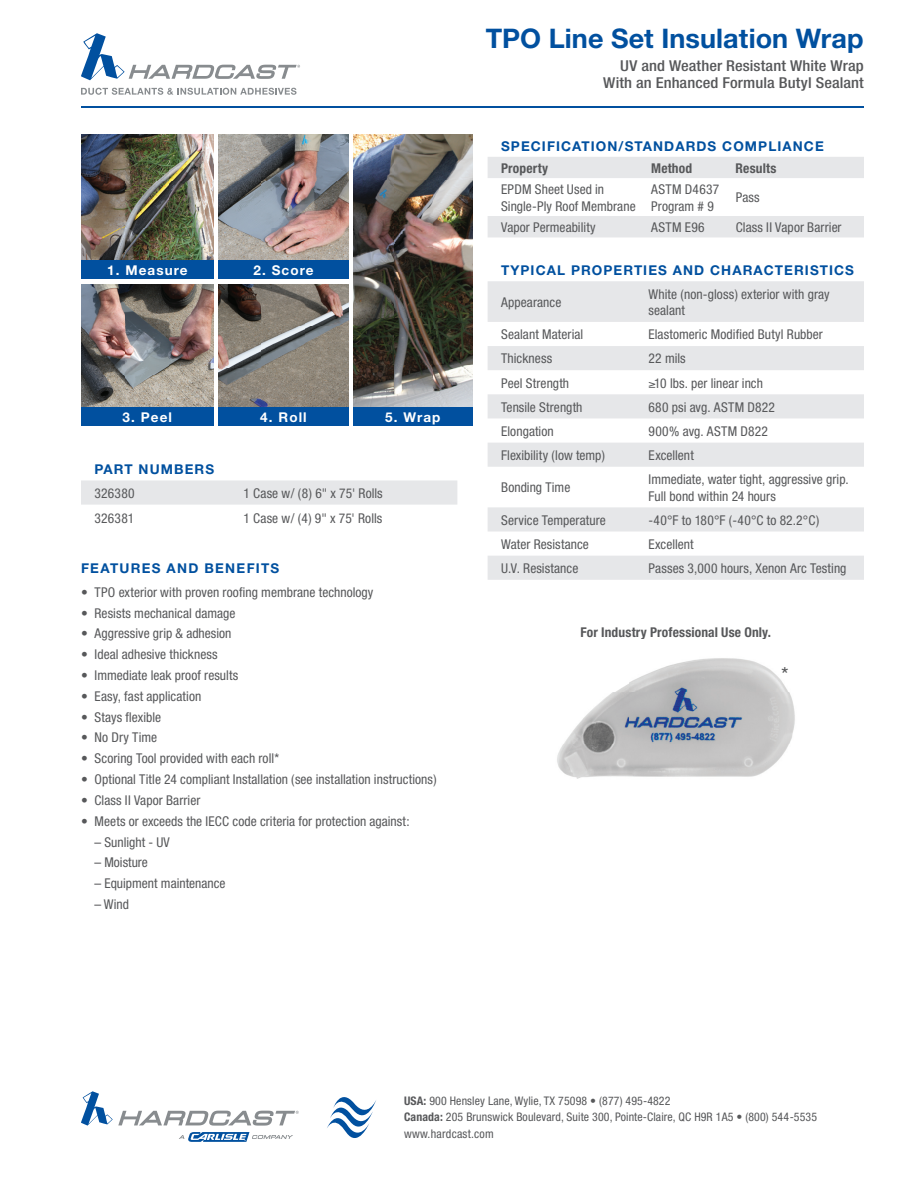
<style>
.page{position:relative;width:918px;height:1188px;background:#fff}
.page>*{position:absolute;margin:0;border:0;box-sizing:border-box;transform-origin:0 0}
.t1{font:700 27px "Helvetica Neue";color:#01509f}
.t2{font:condensed 19.5px "Helvetica Neue";color:#57585a}
.t3{font:500 condensed 15px/16.5px "Helvetica Neue";letter-spacing:.005em;color:#57585a;text-align:right;scale:1.1 1}
.t4{font:condensed 13.5px/16.5px "Helvetica Neue";letter-spacing:.005em;color:#57585a}
.t5{font:700 13.5px "Helvetica Neue";letter-spacing:.08em;color:#01509f}
.t6{font:700 condensed 13.5px "Helvetica Neue";letter-spacing:.01em;color:#57585a}
.t7{font:700 13.5px "Helvetica Neue";letter-spacing:.08em;color:#fff}
.t8{font:condensed 12px "Helvetica Neue";letter-spacing:.02em;color:#57585a}
.t9{font:condensed 11.85px/16.5px "Helvetica Neue";letter-spacing:.01em;color:#57585a}
.s1{font-weight:700}
</style>
<div class="page">
<hr style="left:81px;top:106px;width:783px;height:1px;background:#01509f">
<svg style="left:327px;top:1097px;width:49px;height:41px"></svg>
<svg style="left:81px;top:1091px;width:218px;height:35px"></svg>
<svg style="left:179px;top:1132px;width:114px;height:10px"></svg>
<svg style="left:81px;top:33px;width:219px;height:47px"></svg>
<svg style="left:81px;top:88px;width:216px;height:7px"></svg>
<img style="left:81px;top:134px;width:133px;height:126px">
<img style="left:353px;top:134px;width:119px;height:273px">
<img style="left:218px;top:134px;width:131px;height:126px">
<img style="left:81px;top:284px;width:133px;height:123px">
<img style="left:218px;top:284px;width:131px;height:123px">
<div style="left:81px;top:260px;width:133px;height:19px;background:#01509f"></div>
<div style="left:218px;top:260px;width:131px;height:19px;background:#01509f"></div>
<div style="left:81px;top:407px;width:133px;height:19px;background:#01509f"></div>
<div style="left:218px;top:407px;width:131px;height:19px;background:#01509f"></div>
<div style="left:353px;top:407px;width:119px;height:19px;background:#01509f"></div>
<svg style="left:488px;top:281px;width:376px;height:299px;fill:#e6e7e9"></svg>
<svg style="left:81px;top:480px;width:376px;height:25px;background:#e6e7e9"></svg>
<img style="left:557px;top:658px;width:238px;height:121px">
<svg style="left:488px;top:157px;width:376px;height:80px"></svg>
<h1 class="t1" style="left:486px;top:29px;width:379px">TPO Line Set Insulation Wrap</h1>
<p class="t3" style="left:603px;top:59px;width:238px">UV and Weather Resistant White Wrap<br>With an Enhanced Formula Butyl Sealant</p>
<p class="t7" style="left:107px;top:265px;width:82px">1. Measure</p>
<p class="t7" style="left:253px;top:265px;width:62px">2. Score</p>
<p class="t7" style="left:123px;top:412px;width:51px">3. Peel</p>
<p class="t7" style="left:260px;top:412px;width:48px">4. Roll</p>
<p class="t7" style="left:385px;top:412px;width:57px">5. Wrap</p>
<p class="t5" style="left:94px;top:465px;width:121px">PART NUMBERS</p>
<p class="t4" style="left:94px;top:486px;width:42px">326380</p>
<p class="t4" style="left:244px;top:486px;width:141px">1 Case w/ (8) 6" x 75' Rolls</p>
<p class="t4" style="left:94px;top:511px;width:41px">326381</p>
<p class="t4" style="left:244px;top:511px;width:140px">1 Case w/ (4) 9" x 75' Rolls</p>
<p class="t5" style="left:81px;top:564px;width:200px">FEATURES AND BENEFITS</p>
<p class="t4" style="left:81px;top:585px;width:294px">• TPO exterior with proven roofing membrane technology</p>
<p class="t4" style="left:81px;top:606px;width:156px">• Resists mechanical damage</p>
<p class="t4" style="left:81px;top:626px;width:152px">• Aggressive grip &amp; adhesion</p>
<p class="t4" style="left:81px;top:647px;width:138px">• Ideal adhesive thickness</p>
<p class="t4" style="left:81px;top:668px;width:159px">• Immediate leak proof results</p>
<p class="t4" style="left:81px;top:689px;width:122px">• Easy, fast application</p>
<p class="t4" style="left:81px;top:710px;width:82px">• Stays flexible</p>
<p class="t4" style="left:81px;top:731px;width:78px">• No Dry Time</p>
<p class="t4" style="left:81px;top:751px;width:200px">• Scoring Tool provided with each roll*</p>
<p class="t4" style="left:81px;top:772px;width:357px">• Optional Title 24 compliant Installation (see installation instructions)</p>
<p class="t4" style="left:81px;top:793px;width:121px">• Class II Vapor Barrier</p>
<p class="t4" style="left:81px;top:814px;width:330px">• Meets or exceeds the IECC code criteria for protection against:</p>
<p class="t4" style="left:94px;top:835px;width:77px">– Sunlight - UV</p>
<p class="t4" style="left:94px;top:855px;width:55px">– Moisture</p>
<p class="t4" style="left:94px;top:876px;width:132px">– Equipment maintenance</p>
<p class="t4" style="left:94px;top:897px;width:36px">– Wind</p>
<p class="t5" style="left:501px;top:141px;width:324px">SPECIFICATION/STANDARDS COMPLIANCE</p>
<p class="t6" style="left:501px;top:163px;width:49px">Property</p>
<p class="t6" style="left:651px;top:163px;width:42px">Method</p>
<p class="t6" style="left:736px;top:163px;width:42px">Results</p>
<p class="t4" style="left:501px;top:182px;width:136px">EPDM Sheet Used in<br>Single-Ply Roof Membrane</p>
<p class="t4" style="left:651px;top:182px;width:70px">ASTM D4637<br>Program # 9</p>
<p class="t4" style="left:736px;top:190px;width:26px">Pass</p>
<p class="t4" style="left:501px;top:220px;width:96px">Vapor Permeability</p>
<p class="t4" style="left:651px;top:220px;width:55px">ASTM E96</p>
<p class="t4" style="left:736px;top:220px;width:107px">Class II Vapor Barrier</p>
<p class="t5" style="left:501px;top:266px;width:354px">TYPICAL PROPERTIES AND CHARACTERISTICS</p>
<p class="t4" style="left:501px;top:295px;width:62px">Appearance</p>
<p class="t4" style="left:649px;top:287px;width:183px">White (non-gloss) exterior with gray sealant</p>
<p class="t4" style="left:501px;top:327px;width:84px">Sealant Material</p>
<p class="t4" style="left:648px;top:327px;width:176px">Elastomeric Modified Butyl Rubber</p>
<p class="t4" style="left:501px;top:352px;width:53px">Thickness</p>
<p class="t4" style="left:649px;top:352px;width:39px">22 mils</p>
<p class="t4" style="left:501px;top:376px;width:70px">Peel Strength</p>
<p class="t4" style="left:649px;top:376px;width:116px">≥10 lbs. per linear inch</p>
<p class="t4" style="left:501px;top:400px;width:83px">Tensile Strength</p>
<p class="t4" style="left:648px;top:400px;width:128px">680 psi avg. ASTM D822</p>
<p class="t4" style="left:501px;top:424px;width:54px">Elongation</p>
<p class="t4" style="left:649px;top:424px;width:121px">900% avg. ASTM D822</p>
<p class="t4" style="left:501px;top:448px;width:106px">Flexibility (low temp)</p>
<p class="t4" style="left:649px;top:448px;width:47px">Excellent</p>
<p class="t4" style="left:501px;top:480px;width:71px">Bonding Time</p>
<p class="t4" style="left:649px;top:472px;width:202px">Immediate, water tight, aggressive grip.<br>Full bond within 24 hours</p>
<p class="t4" style="left:501px;top:513px;width:106px">Service Temperature</p>
<p class="t4" style="left:649px;top:513px;width:172px">-40°F to 180°F (-40°C to 82.2°C)</p>
<p class="t4" style="left:501px;top:537px;width:89px">Water Resistance</p>
<p class="t4" style="left:649px;top:537px;width:47px">Excellent</p>
<p class="t4" style="left:501px;top:561px;width:79px">U.V. Resistance</p>
<p class="t4" style="left:649px;top:561px;width:200px">Passes 3,000 hours, Xenon Arc Testing</p>
<p class="t6" style="left:580px;top:627px;width:192px">For Industry Professional Use Only.</p>
<h2 class="t2" style="left:781px;top:667px;width:8px">*</h2>
<p class="t9" style="left:404px;top:1093px;width:415px"><span class="s1">USA:</span> 900 Hensley Lane, Wylie, TX 75098 • (877) 495-4822<br><span class="s1">Canada:</span> 205 Brunswick Boulevard, Suite 300, Pointe-Claire, QC H9R 1A5 • (800) 544-5535</p>
<p class="t8" style="left:404px;top:1129px;width:91px">www.hardcast.com</p>
</div>
